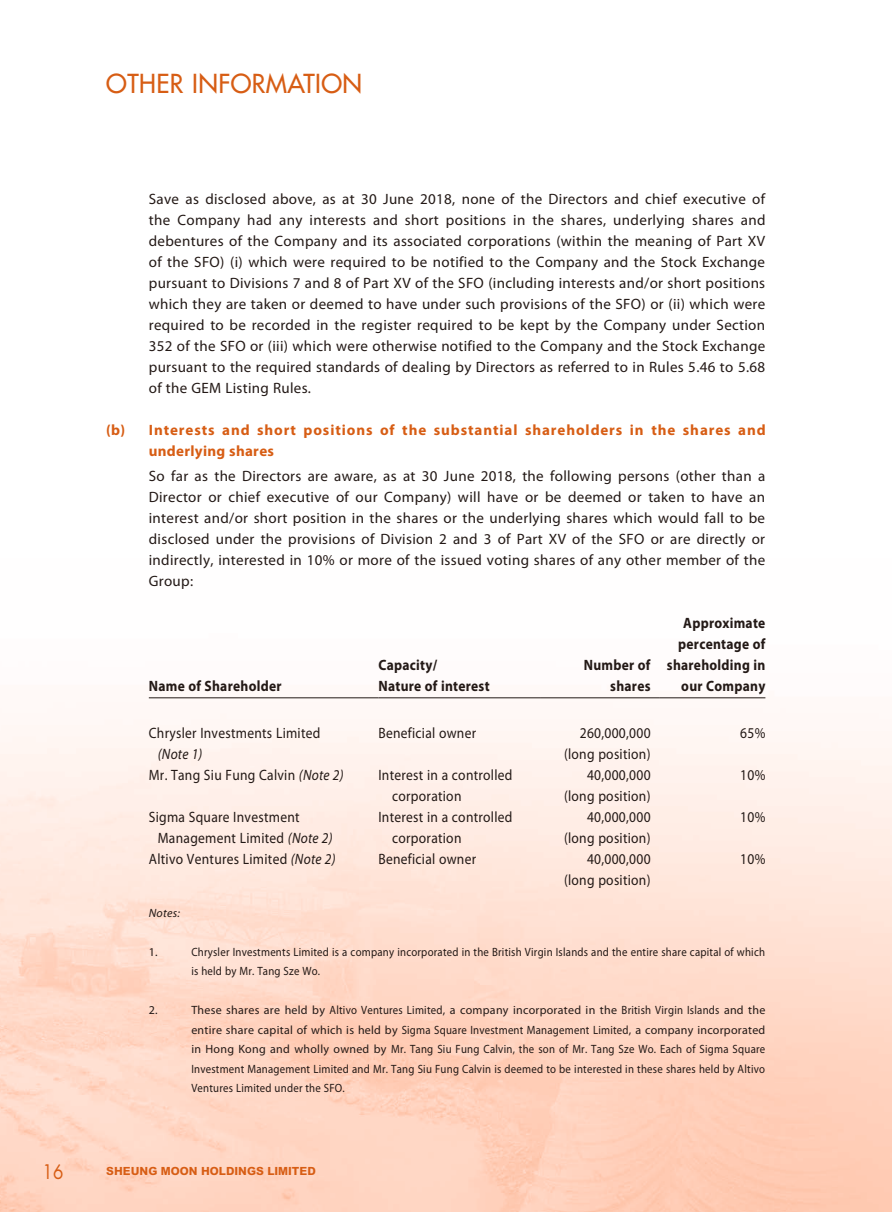
<style>
.page{position:relative;width:893px;height:1212px;background:#fff}
.page>*{position:absolute;margin:0;border:0;box-sizing:border-box;transform-origin:0 0}
.t1{font:500 25.5px "Futura Std";letter-spacing:.015em;color:#d75d14}
.t2{font:19.5px "Futura Std";color:#d75d14;scale:.86 1}
.t3{font:15px/21px "Myriad Pro";letter-spacing:.02em;color:#231916;text-align:justify}
.t4{font:15px/21px "Myriad Pro";letter-spacing:.02em;color:#231916;text-align:right;scale:.9 1}
.t5{font:700 15px/21px "Myriad Pro";letter-spacing:.02em;color:#231916;text-align:right;scale:.9 1}
.t6{font:700 15px/21px "Myriad Pro";letter-spacing:.06em;color:#d75d14}
.t7{font:italic 15px "Myriad Pro";color:#231916;scale:.9 1}
.t8{font:12px/19.5px "Myriad Pro";letter-spacing:.02em;color:#231916;text-align:justify}
.t9{font:12px/19.5px "Myriad Pro";letter-spacing:.02em;color:#231916;scale:.9 1}
.t10{font:italic 12px "Myriad Pro";letter-spacing:.02em;color:#231916}
.t11{font:800 11.25px "Arial MT Std";color:#d75d14}
.s1{font-style:italic}
</style>
<div class="page">
<hr style="left:149px;top:697px;width:229px;height:1px;background:#231916">
<hr style="left:378px;top:697px;width:162px;height:1px;background:#231916">
<hr style="left:540px;top:697px;width:119px;height:1px;background:#231916">
<hr style="left:659px;top:697px;width:106px;height:1px;background:#231916">
<h1 class="t1" style="left:106px;top:68px;width:257px">OTHER INFORMATION</h1>
<p class="t3" style="left:149px;top:188px;width:618px">Save as disclosed above, as at 30 June 2018, none of the Directors and chief executive of the Company had any interests and short positions in the shares, underlying shares and debentures of the Company and its associated corporations (within the meaning of Part XV of the SFO) (i) which were required to be notified to the Company and the Stock Exchange pursuant to Divisions 7 and 8 of Part XV of the SFO (including interests and/or short positions which they are taken or deemed to have under such provisions of the SFO) or (ii) which were required to be recorded in the register required to be kept by the Company under Section 352 of the SFO or (iii) which were otherwise notified to the Company and the Stock Exchange pursuant to the required standards of dealing by Directors as referred to in Rules 5.46 to 5.68 of the GEM Listing Rules.</p>
<p class="t6" style="left:149px;top:419px;width:618px;text-indent:-43px">(b) Interests and short positions of the substantial shareholders in the shares and underlying shares</p>
<p class="t3" style="left:149px;top:465px;width:618px">So far as the Directors are aware, as at 30 June 2018, the following persons (other than a Director or chief executive of our Company) will have or be deemed or taken to have an interest and/or short position in the shares or the underlying shares which would fall to be disclosed under the provisions of Division 2 and 3 of Part XV of the SFO or are directly or indirectly, interested in 10% or more of the issued voting shares of any other member of the Group:</p>
<p class="t5" style="left:149px;top:675px;width:149px">Name of Shareholder</p>
<p class="t4" style="left:149px;top:722px;width:192px">Chrysler Investments Limited</p>
<p class="t7" style="left:158px;top:744px;width:51px">(Note 1)</p>
<p class="t5" style="left:378px;top:654px;width:125px;text-align:left">Capacity/<br>Nature of interest</p>
<p class="t5" style="left:584px;top:654px;width:76px">Number of shares</p>
<p class="t5" style="left:667px;top:612px;width:111px">Approximate percentage of shareholding in our Company</p>
<p class="t4" style="left:378px;top:722px;width:110px">Beneficial owner</p>
<p class="t4" style="left:564px;top:722px;width:98px">260,000,000 (long position)</p>
<p class="t4" style="left:740px;top:722px;width:29px">65%</p>
<p class="t4" style="left:149px;top:764px;width:218px">Mr. Tang Siu Fung Calvin <span class="s1">(Note 2)</span></p>
<p class="t4" style="left:392px;top:764px;width:135px;text-align:left;text-indent:-14px">Interest in a controlled corporation</p>
<p class="t4" style="left:564px;top:764px;width:98px">40,000,000 (long position)</p>
<p class="t4" style="left:740px;top:764px;width:29px">10%</p>
<p class="t4" style="left:158px;top:806px;width:196px;text-align:left;text-indent:-9px">Sigma Square Investment<br>Management Limited <span class="s1">(Note 2)</span></p>
<p class="t4" style="left:392px;top:806px;width:135px;text-align:left;text-indent:-14px">Interest in a controlled corporation</p>
<p class="t4" style="left:564px;top:806px;width:98px">40,000,000 (long position)</p>
<p class="t4" style="left:740px;top:806px;width:29px">10%</p>
<p class="t4" style="left:149px;top:848px;width:209px">Altivo Ventures Limited <span class="s1">(Note 2)</span></p>
<p class="t4" style="left:378px;top:848px;width:110px">Beneficial owner</p>
<p class="t4" style="left:564px;top:848px;width:98px">40,000,000 (long position)</p>
<p class="t4" style="left:740px;top:848px;width:29px">10%</p>
<p class="t10" style="left:149px;top:905px;width:33px">Notes:</p>
<p class="t8" style="left:149px;top:942px;width:10px">1.</p>
<p class="t9" style="left:191px;top:942px;width:639px">Chrysler Investments Limited is a company incorporated in the British Virgin Islands and the entire share capital of which is held by Mr. Tang Sze Wo.</p>
<p class="t8" style="left:149px;top:1000px;width:10px">2.</p>
<p class="t8" style="left:191px;top:1000px;width:576px">These shares are held by Altivo Ventures Limited, a company incorporated in the British Virgin Islands and the entire share capital of which is held by Sigma Square Investment Management Limited, a company incorporated in Hong Kong and wholly owned by Mr. Tang Siu Fung Calvin, the son of Mr. Tang Sze Wo. Each of Sigma Square Investment Management Limited and Mr. Tang Siu Fung Calvin is deemed to be interested in these shares held by Altivo Ventures Limited under the SFO.</p>
<h2 class="t2" style="left:43px;top:1159px;width:26px">16</h2>
<p class="t11" style="left:106px;top:1164px;width:211px">SHEUNG MOON HOLDINGS LIMITED</p>
</div>
